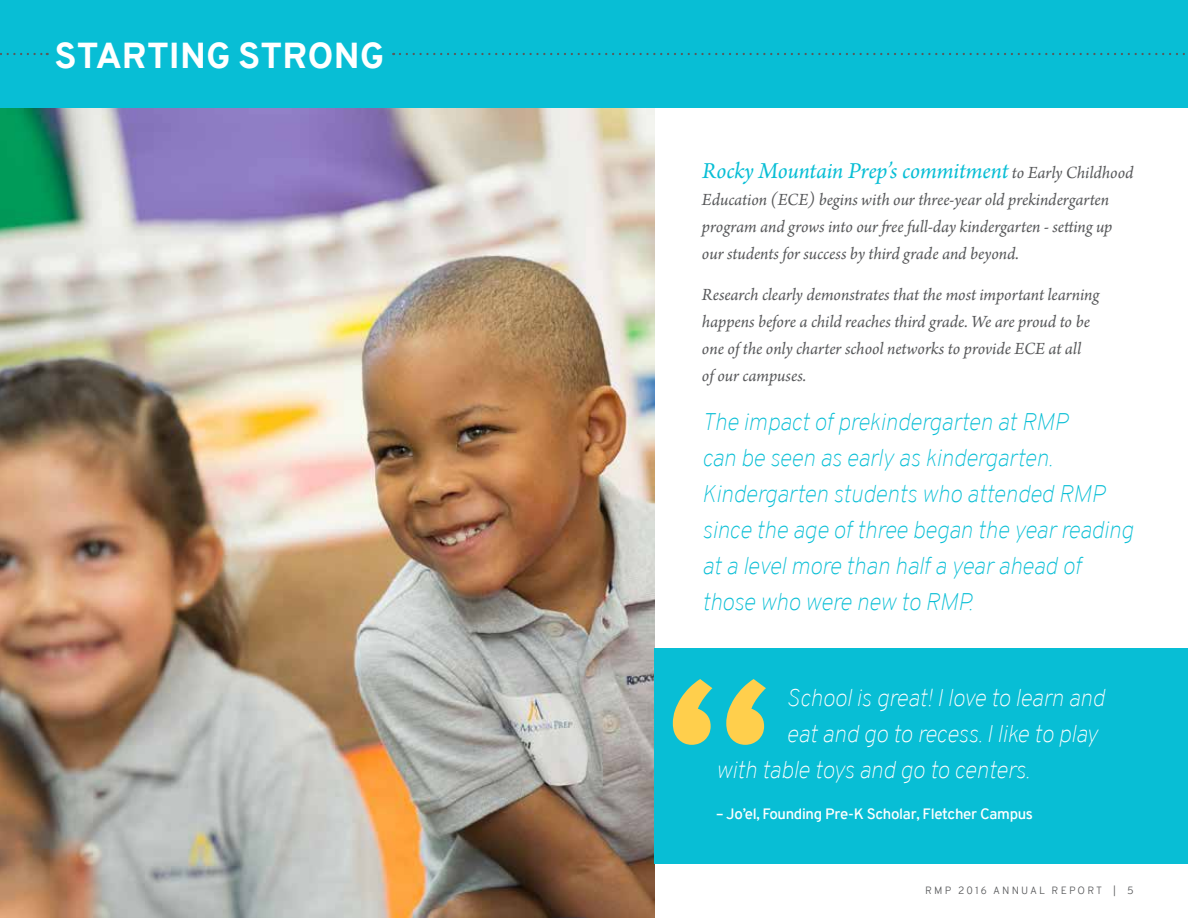
<style>
.page{position:relative;width:1188px;height:918px;background:#fff}
.page>*{position:absolute;margin:0;border:0;box-sizing:border-box;transform-origin:0 0}
.t1{font:700 223.8px "Overpass";color:#ffcf4c}
.t2{font:700 36px "Overpass";letter-spacing:-.015em;color:#fff}
.t3{font:italic 200 24px/36px "Overpass";letter-spacing:-.02em;color:#08bed5}
.t4{font:italic 200 24px "Overpass";letter-spacing:-.02em;color:#fff}
.t5{font:italic 24px "Arno Pro";letter-spacing:-.005em;color:#08bed5}
.t6{font:italic 18px/27px "Arno Pro";letter-spacing:-.005em;color:#58595b}
.t7{font:15px "Overpass";letter-spacing:-.02em;color:#fff}
.t8{font:300 10.5px "Overpass";letter-spacing:.2em;color:#58595b}
.s1{font-size:18px;color:#58595b}
</style>
<div class="page">
<img style="left:0;top:108px;width:654px;height:810px">
<div style="left:0;top:0;width:1188px;height:108px;background:#08bed5"></div>
<svg style="left:0;top:53px;width:48px;height:2px"></svg>
<svg style="left:400px;top:53px;width:785px;height:2px"></svg>
<div style="left:654px;top:648px;width:534px;height:216px;background:#08bed5"></div>
<h2 class="t2" style="left:54px;top:33px;width:332px">STARTING STRONG</h2>
<h3 class="t5" style="left:702px;top:157px;width:433px">Rocky Mountain Prep’s commitment <span class="s1">to Early Childhood</span></h3>
<p class="t6" style="left:702px;top:187px;width:412px">Education (ECE) begins with our three-year old prekindergarten program and grows into our free full-day kindergarten - setting up our students for success by third grade and beyond.</p>
<p class="t6" style="left:702px;top:282px;width:399px">Research clearly demonstrates that the most important learning happens before a child reaches third grade. We are proud to be one of the only charter school networks to provide ECE at all<br>of our campuses.</p>
<h3 class="t3" style="left:702px;top:404px;width:433px">The impact of prekindergarten at RMP<br>can be seen as early as kindergarten.<br>Kindergarten students who attended RMP since the age of three began the year reading at a level more than half a year ahead of those who were new to RMP.</h3>
<h1 class="t1" style="left:665px;top:621px;width:110px">“</h1>
<h3 class="t4" style="left:787px;top:683px;width:320px">School is great! I love to learn and</h3>
<h3 class="t4" style="left:787px;top:719px;width:313px">eat and go to recess. I like to play</h3>
<h3 class="t4" style="left:716px;top:755px;width:315px">with table toys and go to centers.</h3>
<p class="t7" style="left:716px;top:805px;width:319px">– Jo’el, Founding Pre-K Scholar, Fletcher Campus</p>
<p class="t8" style="left:925px;top:884px;width:210px">RMP 2016 ANNUAL REPORT | 5</p>
</div>
